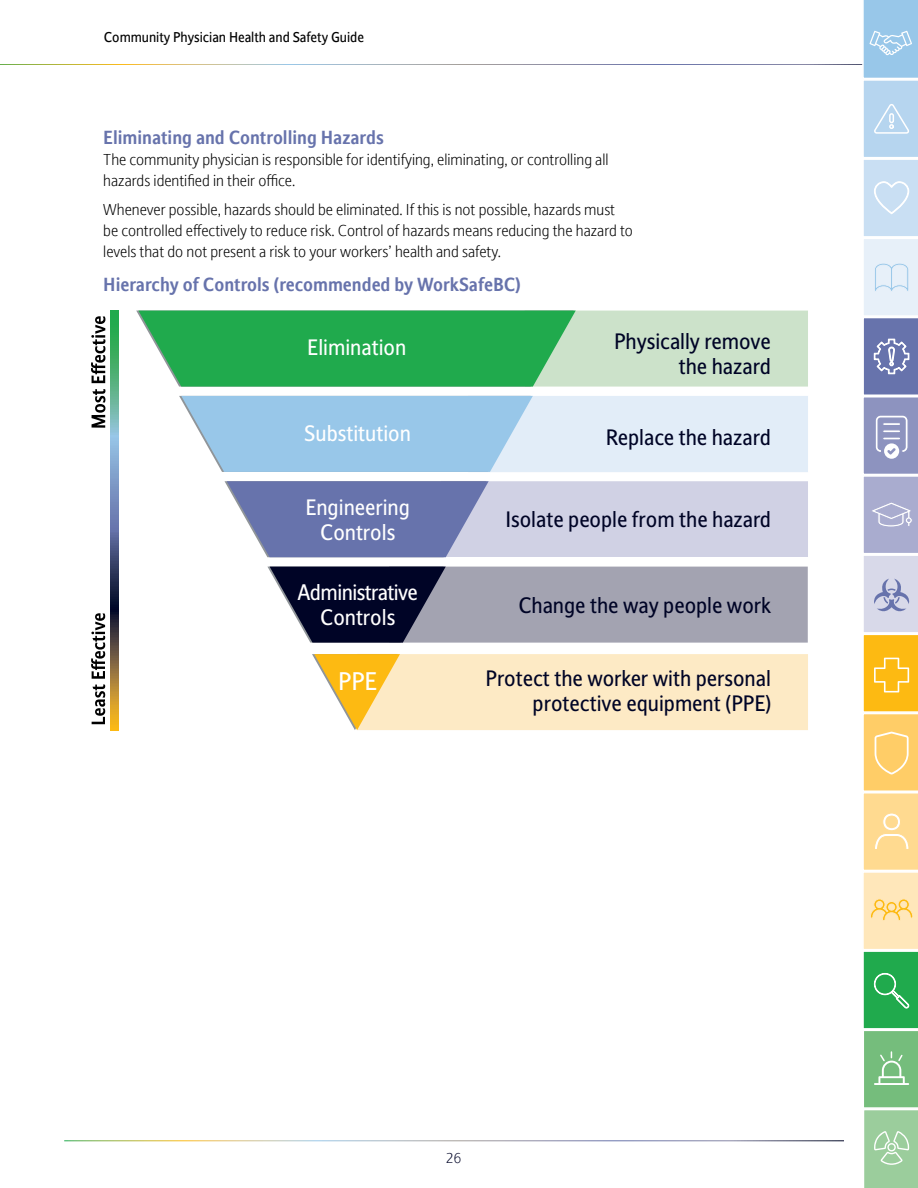
<style>
.page{position:relative;width:918px;height:1188px;background:#fff}
.page>*{position:absolute;margin:0;border:0;box-sizing:border-box;transform-origin:0 0}
.t1{font:24px "Stroudley";color:#fff}
.t2{font:21px/25.2px "Stroudley";color:#000426;text-align:right}
.t3{font:21px/25.2px "Stroudley";color:#fff;text-align:center}
.t4{font:21px/25.2px "Stroudley";letter-spacing:-.025em;color:#fff;text-align:center}
.t5{font:700 18px "Stroudley";color:#6773ac}
.t6{font:300 15px/21px "Stroudley";color:#000}
.t7{font:13.5px "Stroudley";color:#000}
.t8{font:300 13.5px "Stroudley";color:#000426}
</style>
<div class="page">
<svg style="left:136px;top:311px;width:672px;height:76px;background:#69c283"></svg>
<svg style="left:179px;top:396px;width:629px;height:76px;background:#bedaf0"></svg>
<svg style="left:225px;top:481px;width:583px;height:76px;background:#aaafcf"></svg>
<svg style="left:267px;top:567px;width:541px;height:76px;background:#7f8092"></svg>
<svg style="left:312px;top:654px;width:496px;height:76px;background:#fce6b7"></svg>
<svg style="left:110px;top:311px;width:9px;height:419px;background:#668274"></svg>
<svg style="left:92px;top:389px;width:13px;height:39px"></svg>
<svg style="left:91px;top:316px;width:14px;height:67px"></svg>
<svg style="left:91px;top:613px;width:14px;height:111px"></svg>
<svg style="left:862px;top:0;width:56px;height:1188px"></svg>
<p class="t7" style="left:104px;top:28px;width:262px">Community Physician Health and Safety Guide</p>
<p class="t5" style="left:103px;top:124px;width:282px">Eliminating and Controlling Hazards</p>
<p class="t6" style="left:103px;top:148px;width:507px">The community physician is responsible for identifying, eliminating, or controlling all hazards identified in their office.</p>
<p class="t6" style="left:103px;top:199px;width:531px">Whenever possible, hazards should be eliminated. If this is not possible, hazards must be controlled effectively to reduce risk. Control of hazards means reducing the hazard to levels that do not present a risk to your workers’ health and safety.</p>
<p class="t5" style="left:103px;top:271px;width:419px">Hierarchy of Controls (recommended by WorkSafeBC)</p>
<h2 class="t3" style="left:307px;top:334px;width:101px">Elimination</h2>
<h2 class="t2" style="left:614px;top:328px;width:158px">Physically remove the hazard</h2>
<h2 class="t3" style="left:304px;top:420px;width:108px">Substitution</h2>
<h2 class="t3" style="left:305px;top:493px;width:106px">Engineering<br>Controls</h2>
<h2 class="t4" style="left:297px;top:579px;width:122px">Administrative<br>Controls</h2>
<h1 class="t1" style="left:338px;top:664px;width:41px">PPE</h1>
<h2 class="t2" style="left:606px;top:424px;width:166px">Replace the hazard</h2>
<h2 class="t2" style="left:505px;top:506px;width:267px">Isolate people from the hazard</h2>
<h2 class="t2" style="left:518px;top:591px;width:254px">Change the way people work</h2>
<h2 class="t2" style="left:486px;top:665px;width:288px">Protect the worker with personal protective equipment (PPE)</h2>
<p class="t8" style="left:446px;top:1149px;width:16px">26</p>
</div>
